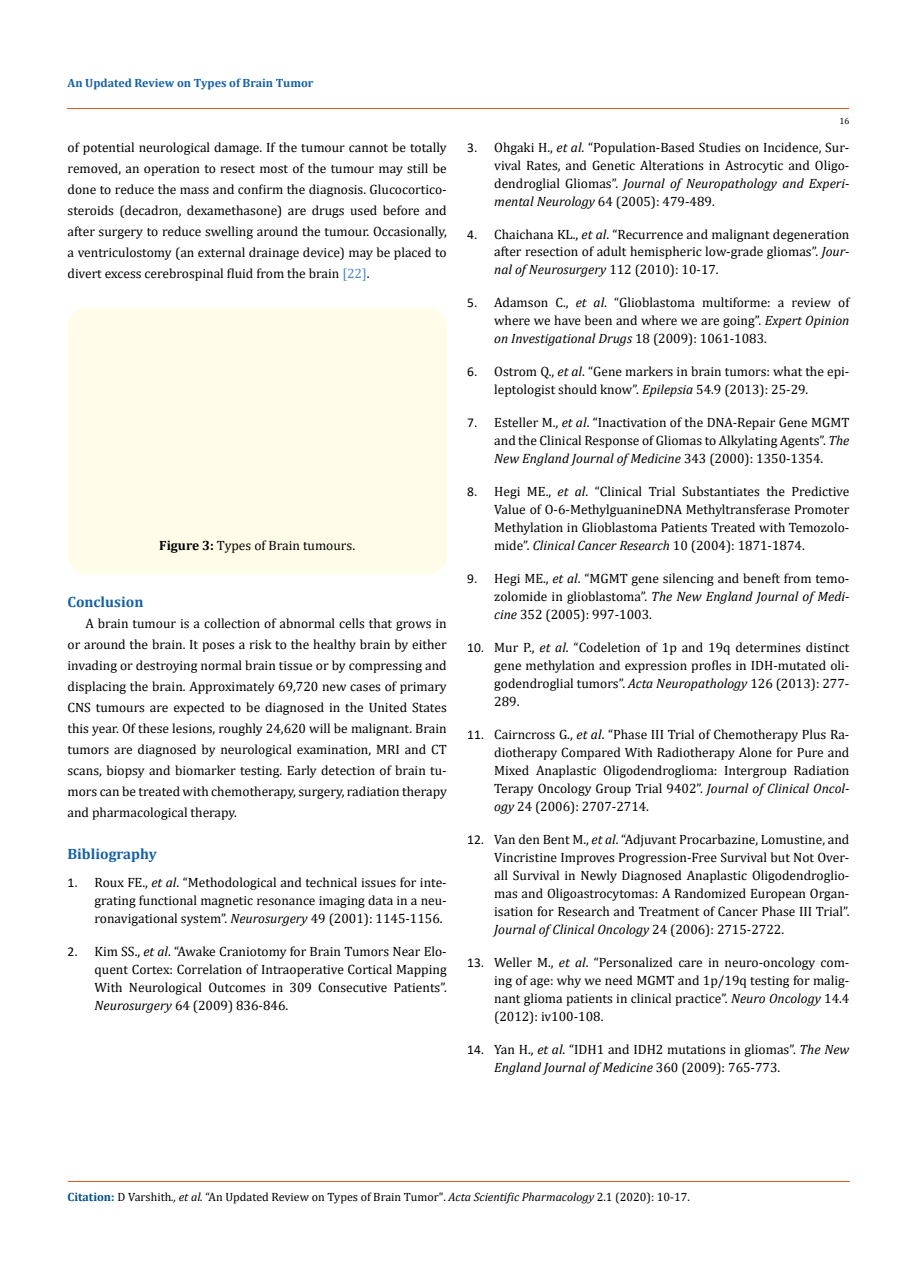
<style>
.page{position:relative;width:917px;height:1278px;background:#fff}
.page>*{position:absolute;margin:0;border:0;box-sizing:border-box;transform-origin:0 0}
.t1{font:700 15px "Cambria";color:#1560a6}
.t2{font:13.5px/18px "Cambria";color:#000;text-align:justify}
.t3{font:12px "Cambria";color:#000}
.t4{font:700 12px "Cambria";color:#1560a6}
.t5{font:9px "Cambria";color:#000}
.s1{color:#4f81bd}
.s2{font-weight:700}
.s3{font-family:"Calibri"}
.s4{font-style:italic}
.s5{font-weight:700;color:#035089}
</style>
<div class="page">
<hr style="left:67px;top:109px;width:782px;height:1px;background:#e05d1a">
<div style="left:68px;top:308px;width:379px;height:266px;background:#fffde9;border-radius:18px"></div>
<hr style="left:68px;top:1181px;width:781px;height:1px;background:#e05d1a">
<p class="t4" style="left:68px;top:74px;width:247px">An Updated Review on Types of Brain Tumor</p>
<p class="t2" style="left:68px;top:136px;width:380px;line-height:21px">of potential neurological damage. If the tumour cannot be totally removed, an operation to resect most of the tumour may still be done to reduce the mass and confirm the diagnosis. Glucocortico&shy;steroids (decadron, dexamethasone) are drugs used before and after surgery to reduce swelling around the tumour. Occasionally, a ventriculostomy (an external drainage device) may be placed to divert excess cerebrospinal fluid from the brain <span class="s1">[22]</span>.</p>
<p class="t2" style="left:159px;top:536px;width:197px"><span class="s2">Figure 3:</span> Types of Brain tumours.</p>
<p class="t1" style="left:67px;top:592px;width:77px">Conclusion</p>
<p class="t2" style="left:67px;top:613px;width:381px;line-height:21px;text-indent:18px">A brain tumour is a collection of abnormal cells that grows in or around the brain. It poses a risk to the healthy brain by either invading or destroying normal brain tissue or by compressing and displacing the brain. Approximately 69,720 new cases of primary CNS tumours are expected to be diagnosed in the United States this year. Of these lesions, roughly 24,620 will be malignant. Brain tumors are diagnosed by neurological examination, MRI and CT scans, biopsy and biomarker testing. Early detection of brain tu&shy;mors can be treated with chemotherapy, surgery, radiation therapy and pharmacological therapy.</p>
<p class="t1" style="left:67px;top:844px;width:91px">Bibliography</p>
<p class="t2" style="left:95px;top:873px;width:354px;text-indent:-27px"><span class="s3">1.</span> Roux FE., <span class="s4">et al</span>. “Methodological and technical issues for inte&shy;grating functional magnetic resonance imaging data in a neu&shy;ronavigational system”. <span class="s4">Neurosurgery</span> 49 (2001): 1145-1156.</p>
<p class="t2" style="left:95px;top:942px;width:354px;text-indent:-27px"><span class="s3">2.</span> Kim SS., <span class="s4">et al</span>. “Awake Craniotomy for Brain Tumors Near Elo&shy;quent Cortex: Correlation of Intraoperative Cortical Mapping With Neurological Outcomes in 309 Consecutive Patients”.<br><span class="s4">Neurosurgery</span> 64 (2009) 836-846.</p>
<p class="t5" style="left:839px;top:115px;width:11px">16</p>
<p class="t2" style="left:494px;top:138px;width:357px;text-indent:-27px"><span class="s3">3.</span> Ohgaki H., <span class="s4">et al</span>. “Population-Based Studies on Incidence, Sur&shy;vival Rates, and Genetic Alterations in Astrocytic and Oligo&shy;dendroglial Gliomas”. <span class="s4">Journal of Neuropathology and Experi&shy;mental Neurology</span> 64 (2005): 479-489.</p>
<p class="t2" style="left:494px;top:225px;width:357px;text-indent:-27px"><span class="s3">4.</span> Chaichana KL., <span class="s4">et al</span>. “Recurrence and malignant degeneration after resection of adult hemispheric low-grade gliomas”. <span class="s4">Jour&shy;nal of Neurosurgery</span> 112 (2010): 10-17.</p>
<p class="t2" style="left:494px;top:294px;width:357px;text-indent:-27px"><span class="s3">5.</span> Adamson C., <span class="s4">et al</span>. “Glioblastoma multiforme: a review of where we have been and where we are going”. <span class="s4">Expert Opinion on Investigational Drugs</span> 18 (2009): 1061-1083.</p>
<p class="t2" style="left:494px;top:363px;width:357px;text-indent:-27px"><span class="s3">6.</span> Ostrom Q., <span class="s4">et al</span>. “Gene markers in brain tumors: what the epi&shy;leptologist should know”. <span class="s4">Epilepsia</span> 54.9 (2013): 25-29.</p>
<p class="t2" style="left:494px;top:414px;width:357px;text-indent:-27px"><span class="s3">7.</span> Esteller M., <span class="s4">et al</span>. “Inactivation of the DNA-Repair Gene MGMT and the Clinical Response of Gliomas to Alkylating Agents”. <span class="s4">The New England Journal of Medicine</span> 343 (2000): 1350-1354.</p>
<p class="t2" style="left:494px;top:483px;width:357px;text-indent:-27px"><span class="s3">8.</span> Hegi ME., <span class="s4">et al</span>. “Clinical Trial Substantiates the Predictive Value of O-6-MethylguanineDNA Methyltransferase Promoter Methylation in Glioblastoma Patients Treated with Temozolo&shy;mide”. <span class="s4">Clinical Cancer Research</span> 10 (2004): 1871-1874.</p>
<p class="t2" style="left:494px;top:570px;width:357px;text-indent:-27px"><span class="s3">9.</span> Hegi ME., <span class="s4">et al</span>. “MGMT gene silencing and beneft from temo&shy;zolomide in glioblastoma”. <span class="s4">The New England Journal of Medi&shy;cine</span> 352 (2005): 997-1003.</p>
<p class="t2" style="left:494px;top:639px;width:357px;text-indent:-27px"><span class="s3">10.</span> Mur P., <span class="s4">et al</span>. “Codeletion of 1p and 19q determines distinct gene methylation and expression profles in IDH-mutated oli&shy;godendroglial tumors”. <span class="s4">Acta Neuropathology</span> 126 (2013): 277- 289.</p>
<p class="t2" style="left:494px;top:726px;width:357px;text-indent:-27px"><span class="s3">11.</span> Cairncross G., <span class="s4">et al</span>. “Phase III Trial of Chemotherapy Plus Ra&shy;diotherapy Compared With Radiotherapy Alone for Pure and Mixed Anaplastic Oligodendroglioma: Intergroup Radiation Terapy Oncology Group Trial 9402”. <span class="s4">Journal of Clinical Oncol&shy;ogy</span> 24 (2006): 2707-2714.</p>
<p class="t2" style="left:494px;top:831px;width:357px;text-indent:-27px"><span class="s3">12.</span> Van den Bent M., <span class="s4">et al</span>. “Adjuvant Procarbazine, Lomustine, and Vincristine Improves Progression-Free Survival but Not Over&shy;all Survival in Newly Diagnosed Anaplastic Oligodendroglio&shy;mas and Oligoastrocytomas: A Randomized European Organ&shy;isation for Research and Treatment of Cancer Phase III Trial”.<br><span class="s4">Journal of Clinical Oncology</span> 24 (2006): 2715-2722.</p>
<p class="t2" style="left:494px;top:954px;width:357px;text-indent:-27px"><span class="s3">13.</span> Weller M., <span class="s4">et al</span>. “Personalized care in neuro-oncology com&shy;ing of age: why we need MGMT and 1p/19q testing for malig&shy;nant glioma patients in clinical practice”. <span class="s4">Neuro Oncology</span> 14.4 (2012): iv100-108.</p>
<p class="t2" style="left:494px;top:1041px;width:356px;text-indent:-27px"><span class="s3">14.</span> Yan H., <span class="s4">et al</span>. “IDH1 and IDH2 mutations in gliomas”. <span class="s4">The New<br>England Journal of Medicine</span> 360 (2009): 765-773.</p>
<p class="t3" style="left:68px;top:1189px;width:624px"><span class="s5">Citation:</span> D Varshith<span class="s4">., et al.</span> “An Updated Review on Types of Brain Tumor". <span class="s4">Acta Scientific Pharmacology</span> 2.1 (2020): 10-17.</p>
</div>
